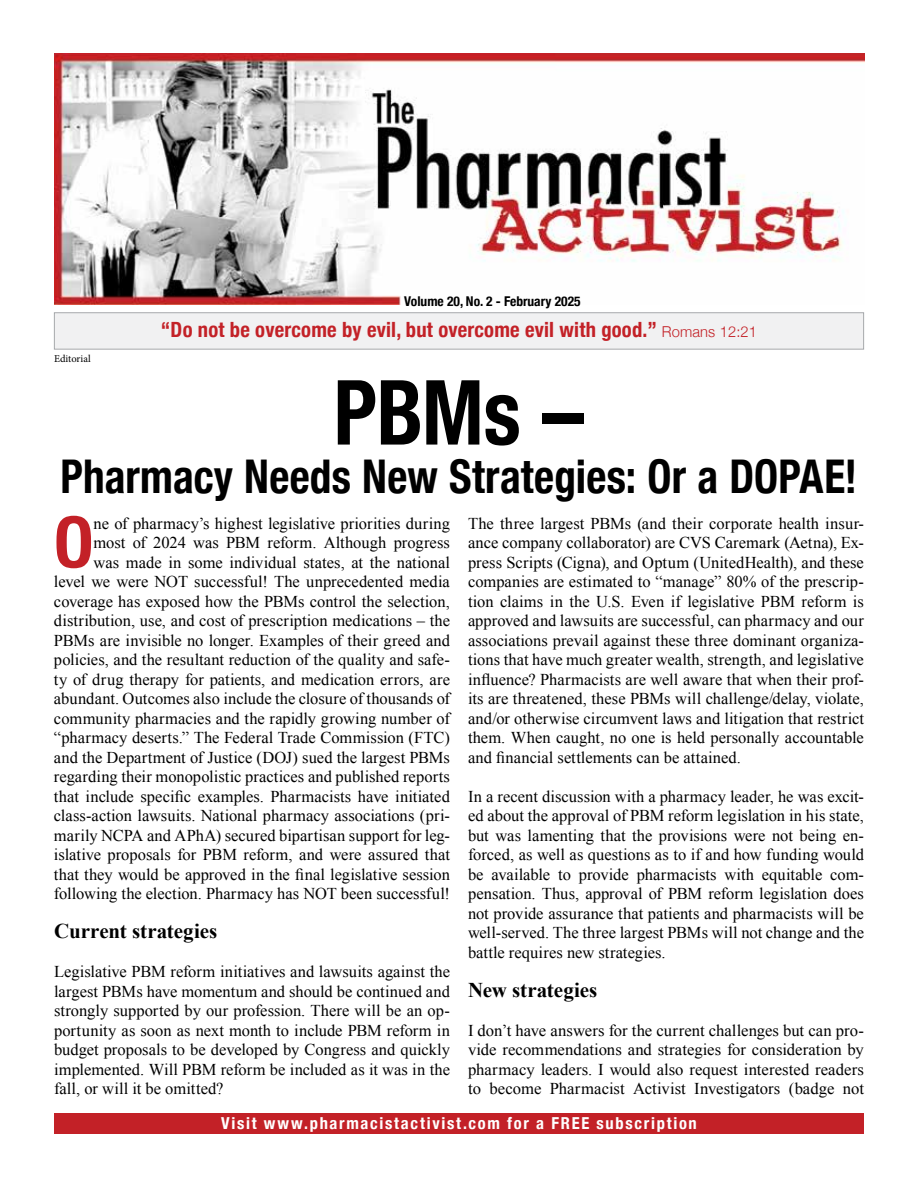
<style>
.page{position:relative;width:918px;height:1188px;background:#fff}
.page>*{position:absolute;margin:0;border:0;box-sizing:border-box;transform-origin:0 0}
.t1{font:700 condensed 90px "Helvetica Neue";color:#000;scale:.93 1}
.t2{font:700 condensed 71.1px "Helvetica Neue";color:#c32127}
.t3{font:700 condensed 46.5px "Helvetica Neue";letter-spacing:.005em;color:#000;scale:.93 1}
.t4{font:700 condensed 21px "Helvetica Neue";letter-spacing:.01em;color:#c32127}
.t5{font:700 21px "Times New Roman";letter-spacing:-.005em;color:#000}
.t6{font:16.5px/19.5px "Times New Roman";color:#000;text-align:justify}
.t7{font:700 condensed 16.5px "Helvetica Neue";letter-spacing:.105em;color:#fff}
.t8{font:700 condensed 13.5px "Helvetica Neue";color:#000}
.t9{font:10.5px "Minion Pro";color:#000}
.s1{font-weight:300;font-stretch:normal;font-size:15px}
</style>
<div class="page">
<div style="left:54px;top:1114px;width:810px;height:20px;background:#c32127"></div>
<img style="left:54px;top:54px;width:811px;height:250px">
<svg style="left:54px;top:312px;width:810px;height:38px"></svg>
<p class="t8" style="left:404px;top:290px;width:178px">Volume 20, No. 2 - February 2025</p>
<p class="t9" style="left:54px;top:351px;width:38px">Editorial</p>
<p class="t4" style="left:161px;top:312px;width:598px">“Do not be overcome by evil, but overcome evil with good.” <span class="s1">Romans 12:21</span></p>
<h1 class="t1" style="left:334px;top:338px;width:271px">PBMs –</h1>
<h3 class="t3" style="left:61px;top:437px;width:858px">Pharmacy Needs New Strategies: Or a DOPAE!</h3>
<h2 class="t2" style="left:54px;top:483px;width:41px">O</h2>
<p class="t6" style="left:54px;top:513px;width:398px;text-align:right">ne of pharmacy’s highest legislative priorities during<br>most of 2024 was PBM reform. Although progress<br>was made in some individual states, at the national<br>level we were NOT successful! The unprecedented media coverage has exposed how the PBMs control the selection, distribution, use, and cost of prescription medications – the PBMs are invisible no longer. Examples of their greed and policies, and the resultant reduction of the quality and safe&shy;ty of drug therapy for patients, and medication errors, are abundant. Outcomes also include the closure of thousands of community pharmacies and the rapidly growing number of “pharmacy deserts.” The Federal Trade Commission (FTC) and the Department of Justice (DOJ) sued the largest PBMs regarding their monopolistic practices and published reports that include specific examples. Pharmacists have initiated class-action lawsuits. National pharmacy associations (pri&shy;marily NCPA and APhA) secured bipartisan support for leg&shy;islative proposals for PBM reform, and were assured that that they would be approved in the final legislative session following the election. Pharmacy has NOT been successful!</p>
<p class="t5" style="left:54px;top:916px;width:165px">Current strategies</p>
<p class="t6" style="left:54px;top:961px;width:398px">Legislative PBM reform initiatives and lawsuits against the largest PBMs have momentum and should be continued and strongly supported by our profession. There will be an op&shy;portunity as soon as next month to include PBM reform in budget proposals to be developed by Congress and quickly implemented. Will PBM reform be included as it was in the fall, or will it be omitted?</p>
<p class="t6" style="left:468px;top:513px;width:398px">The three largest PBMs (and their corporate health insur&shy;ance company collaborator) are CVS Caremark (Aetna), Ex&shy;press Scripts (Cigna), and Optum (UnitedHealth), and these companies are estimated to “manage” 80% of the prescrip&shy;tion claims in the U.S. Even if legislative PBM reform is approved and lawsuits are successful, can pharmacy and our associations prevail against these three dominant organiza&shy;tions that have much greater wealth, strength, and legislative influence? Pharmacists are well aware that when their prof&shy;its are threatened, these PBMs will challenge/delay, violate, and/or otherwise circumvent laws and litigation that restrict them. When caught, no one is held personally accountable and financial settlements can be attained.</p>
<p class="t6" style="left:468px;top:786px;width:398px">In a recent discussion with a pharmacy leader, he was excit&shy;ed about the approval of PBM reform legislation in his state, but was lamenting that the provisions were not being en&shy;forced, as well as questions as to if and how funding would be available to provide pharmacists with equitable com&shy;pensation. Thus, approval of PBM reform legislation does not provide assurance that patients and pharmacists will be well-served. The three largest PBMs will not change and the battle requires new strategies.</p>
<p class="t5" style="left:468px;top:975px;width:131px">New strategies</p>
<p class="t6" style="left:468px;top:1020px;width:398px">I don’t have answers for the current challenges but can pro&shy;vide recommendations and strategies for consideration by pharmacy leaders. I would also request interested readers to become Pharmacist Activist Investigators (badge not</p>
<p class="t7" style="left:221px;top:1110px;width:477px">Visit www.pharmacistactivist.com for a FREE subscription</p>
</div>
